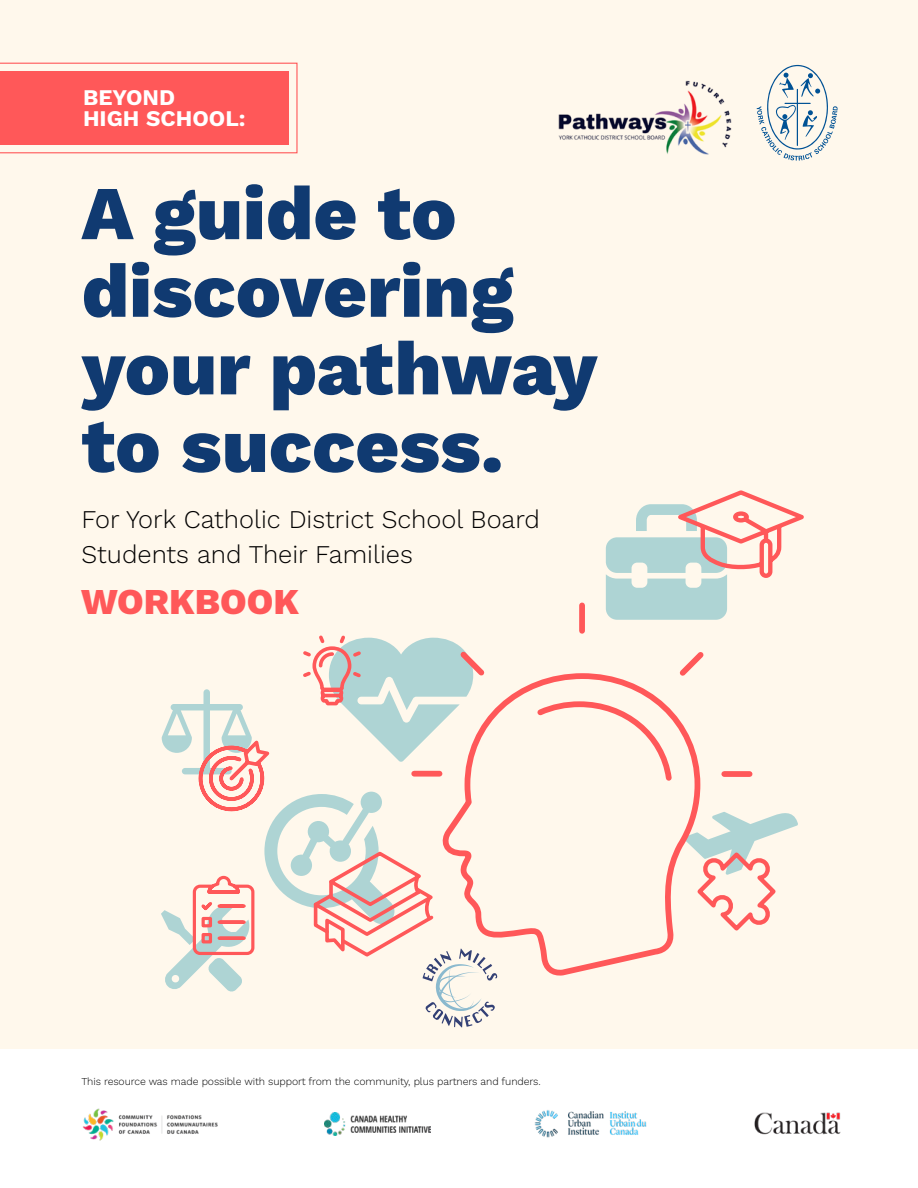
<style>
.page{position:relative;width:918px;height:1188px;background:#fff}
.page>*{position:absolute;margin:0;border:0;box-sizing:border-box;transform-origin:0 0}
.t1{font:800 76.05px/77.6px "Work Sans";color:#103a71}
.t2{font:800 36.45px "Work Sans";color:#ff5859}
.t3{font:300 25.5px/34.5px "Work Sans";color:#000}
.t4{font:700 22.35px/21.5px "Work Sans";color:#fff}
.t5{font:300 10.5px "Work Sans";letter-spacing:-.01em;color:#000}
</style>
<div class="page">
<div style="left:0;top:0;width:918px;height:1082px;background:#fff8ec"></div>
<div style="left:0;top:1050px;width:918px;height:138px;background:#fff"></div>
<svg style="left:0;top:63px;width:298px;height:90px"></svg>
<div style="left:0;top:71px;width:288px;height:74px;background:#ff5859"></div>
<img style="left:83px;top:1108px;width:135px;height:33px">
<img style="left:325px;top:1113px;width:106px;height:22px">
<img style="left:535px;top:1110px;width:112px;height:27px">
<img style="left:754px;top:1112px;width:87px;height:23px">
<svg style="left:606px;top:490px;width:198px;height:110px"></svg>
<svg style="left:703px;top:812px;width:95px;height:119px"></svg>
<svg style="left:579px;top:600px;width:174px;height:177px"></svg>
<svg style="left:497px;top:670px;width:206px;height:308px"></svg>
<svg style="left:533px;top:698px;width:142px;height:86px"></svg>
<img style="left:558px;top:80px;width:174px;height:75px">
<svg style="left:757px;top:65px;width:81px;height:96px"></svg>
<svg style="left:161px;top:635px;width:336px;height:392px"></svg>
<h3 class="t4" style="left:83px;top:86px;width:164px">BEYOND<br>HIGH SCHOOL:</h3>
<h1 class="t1" style="left:82px;top:171px;width:517px">A guide to discovering your pathway to success.</h1>
<h3 class="t3" style="left:82px;top:501px;width:460px">For York Catholic District School Board<br>Students and Their Families</h3>
<h2 class="t2" style="left:81px;top:574px;width:220px">WORKBOOK</h2>
<p class="t5" style="left:82px;top:1074px;width:461px">This resource was made possible with support from the community, plus partners and funders.</p>
</div>
